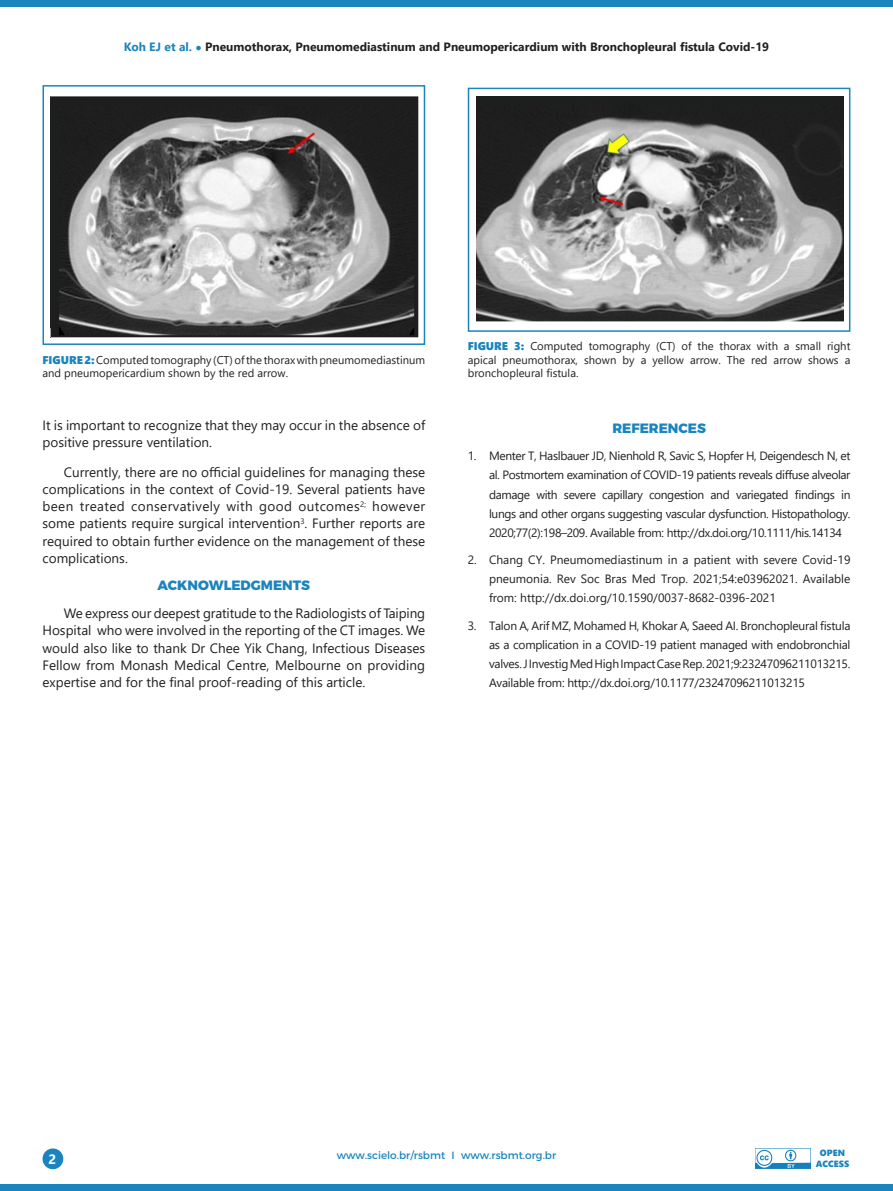
<style>
.page{position:relative;width:893px;height:1191px;background:#fff}
.page>*{position:absolute;margin:0;border:0;box-sizing:border-box;transform-origin:0 0}
.normal_1_5{font:13.5px/17.2px "Segoe UI";color:#231f20;text-align:justify}
.SEÇÃO{font:800 13.5px "Montserrat";color:#1a84bf}
.t1{font:700 13.5px "Ebrima";color:#fff}
.t2{font:12px/19px "Segoe UI";letter-spacing:-.02em;color:#231f20;text-align:justify}
.cabecalho{font:700 12px "Segoe UI";color:#231f20}
.FIGURA{font:11.25px/13.5px "Segoe UI";color:#231f20}
.t3{font:10.5px "Montserrat";color:#1a84bf}
.Tabela_-_CORPO{font:9px "Segoe UI Black";color:#1a84bf}
.s1{color:#1a84bf}
.s2{font-weight:400;font-size:10.5px;color:#1a84bf}
.s3{font-family:"Segoe UI Black";color:#1a84bf}
</style>
<div class="page">
<div style="left:43px;top:1148px;width:20px;height:21px;background:#1a84bf;border-radius:50%"></div>
<div style="left:0;top:0;width:893px;height:6px;background:#1a84bf"></div>
<div style="left:0;top:1184px;width:893px;height:7px;background:#1a84bf"></div>
<img style="left:50px;top:96px;width:368px;height:242px">
<div style="left:43px;top:85px;width:382px;height:260px;border:2px solid #1a84bf"></div>
<img style="left:477px;top:97px;width:366px;height:224px">
<div style="left:468px;top:88px;width:382px;height:244px;border:2px solid #1a84bf"></div>
<img style="left:755px;top:1148px;width:56px;height:20px">
<p class="cabecalho" style="left:124px;top:36px;width:647px"><span class="s1">Koh EJ et al.</span> <span class="s2">●</span> Pneumothorax, Pneumomediastinum and Pneumopericardium with Bronchopleural fistula Covid-19</p>
<p class="FIGURA" style="left:43px;top:352px;width:384px"><span class="s3">FIGURE 2:</span> Computed tomography (CT) of the thorax with pneumomediastinum and pneumopericardium shown by the red arrow.</p>
<p class="normal_1_5" style="left:43px;top:415px;width:384px">It is important to recognize that they may occur in the absence of positive pressure ventilation.</p>
<p class="normal_1_5" style="left:43px;top:462px;width:384px;text-indent:21px">Currently, there are no official guidelines for managing these complications in the context of Covid-19. Several patients have been treated conservatively with good outcomes<sup>2;</sup> however some patients require surgical intervention<sup>3</sup>. Further reports are required to obtain further evidence on the management of these complications.</p>
<p class="SEÇÃO" style="left:158px;top:574px;width:154px">ACKNOWLEDGMENTS</p>
<p class="normal_1_5" style="left:43px;top:603px;width:384px;text-indent:21px">We express our deepest gratitude to the Radiologists of Taiping Hospital who were involved in the reporting of the CT images. We would also like to thank Dr Chee Yik Chang, Infectious Diseases Fellow from Monash Medical Centre, Melbourne on providing expertise and for the final proof-reading of this article.</p>
<p class="FIGURA" style="left:468px;top:338px;width:384px;text-align:justify"><span class="s3">FIGURE 3:</span> Computed tomography (CT) of the thorax with a small right apical pneumothorax, shown by a yellow arrow. The red arrow shows a bronchopleural fistula.</p>
<p class="SEÇÃO" style="left:612px;top:417px;width:95px">REFERENCES</p>
<p class="t2" style="left:489px;top:445px;width:363px;text-indent:-21px">1. Menter T, Haslbauer JD, Nienhold R, Savic S, Hopfer H, Deigendesch N, et al. Postmortem examination of COVID-19 patients reveals diffuse alveolar damage with severe capillary congestion and variegated findings in lungs and other organs suggesting vascular dysfunction. Histopathology.<br>2020;77(2):198–209. Available from: http://dx.doi.org/10.1111/his.14134</p>
<p class="t2" style="left:489px;top:549px;width:363px;text-indent:-21px">2. Chang CY. Pneumomediastinum in a patient with severe Covid-19 pneumonia. Rev Soc Bras Med Trop. 2021;54:e03962021. Available from: http://dx.doi.org/10.1590/0037-8682-0396-2021</p>
<p class="t2" style="left:489px;top:615px;width:363px;text-indent:-21px">3. Talon A, Arif MZ, Mohamed H, Khokar A, Saeed AI. Bronchopleural fistula as a complication in a COVID-19 patient managed with endobronchial valves. J Investig Med High Impact Case Rep. 2021;9:23247096211013215.<br>Available from: http://dx.doi.org/10.1177/23247096211013215</p>
<p class="t1" style="left:48px;top:1148px;width:9px">2</p>
<p class="t3" style="left:337px;top:1146px;width:221px">www.scielo.br/rsbmt I www.rsbmt.org.br</p>
<p class="Tabela_-_CORPO" style="left:820px;top:1146px;width:27px">OPEN</p>
<p class="Tabela_-_CORPO" style="left:816px;top:1157px;width:35px">ACCESS</p>
</div>
